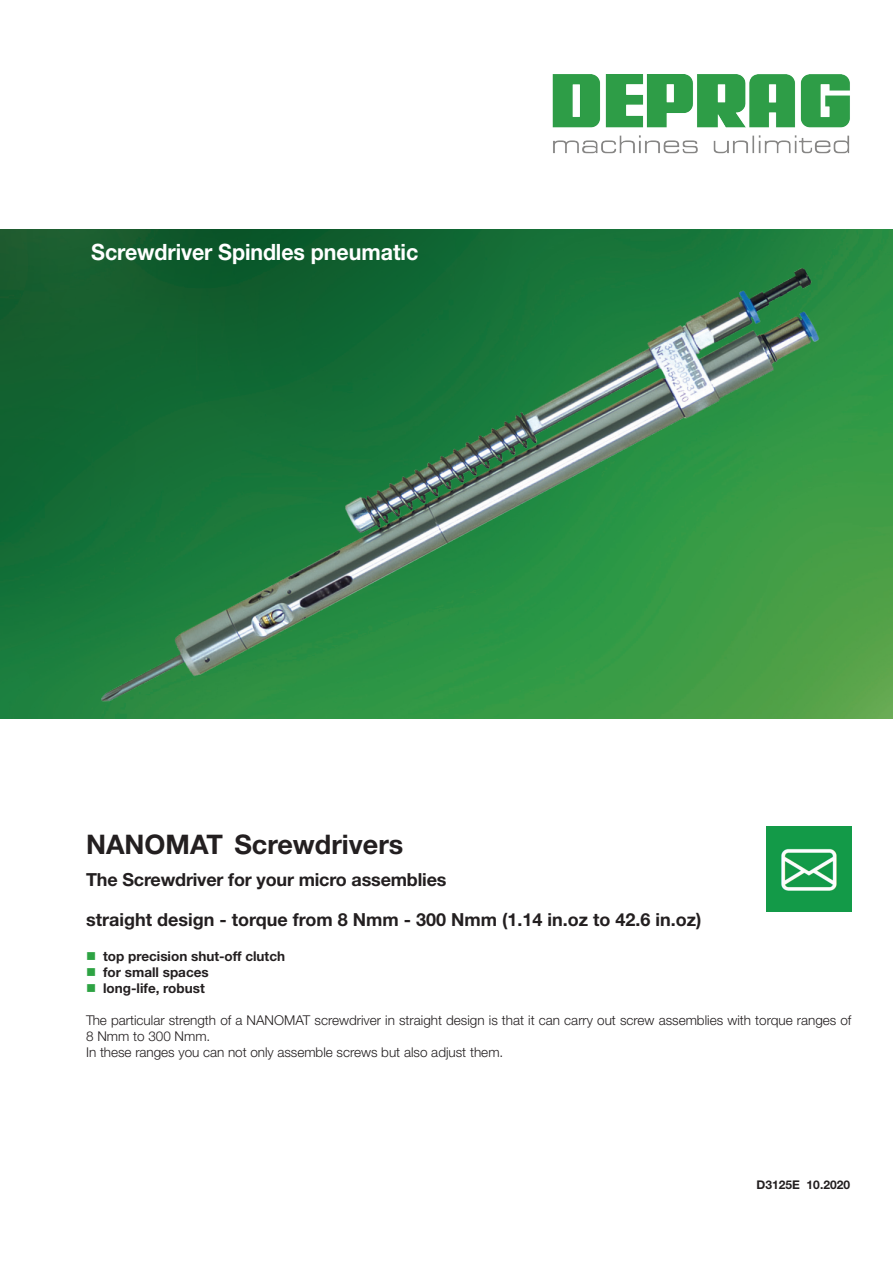
<style>
.page{position:relative;width:893px;height:1263px;background:#fff}
.page>*{position:absolute;margin:0;border:0;box-sizing:border-box;transform-origin:0 0}
.t1{font:700 27px "Helvetica Neue LT Std";color:#231f20}
.t2{font:700 22.5px "Helvetica Neue LT Std";letter-spacing:-.005em;color:#fff;scale:.95 1}
.t3{font:700 18px "Helvetica Neue LT Std";letter-spacing:-.01em;color:#231f20}
.t4{font:300 13.5px/15.9px "Helvetica Neue LT Std";color:#231f20}
.t5{font:700 13.5px "Helvetica Neue LT Std";color:#231f20}
.t6{font:700 12px "Helvetica Neue LT Std";color:#231f20}
.s1{color:#2da343}
</style>
<div class="page">
<img style="left:0;top:230px;width:893px;height:489px">
<img style="left:94px;top:264px;width:756px;height:449px">
<img style="left:766px;top:827px;width:85px;height:85px">
<img style="left:552px;top:74px;width:298px;height:80px">
<h2 class="t2" style="left:91px;top:238px;width:346px">Screwdriver Spindles pneumatic</h2>
<h1 class="t1" style="left:86px;top:828px;width:319px">NANOMAT Screwdrivers</h1>
<h3 class="t3" style="left:86px;top:869px;width:362px">The Screwdriver for your micro assemblies</h3>
<h3 class="t3" style="left:86px;top:909px;width:617px">straight design - torque from 8 Nmm - 300 Nmm (1.14 in.oz to 42.6 in.oz)</h3>
<p class="t5" style="left:86px;top:947px;width:200px"><span class="s1">■</span> top precision shut-off clutch</p>
<p class="t5" style="left:86px;top:963px;width:124px"><span class="s1">■</span> for small spaces</p>
<p class="t5" style="left:86px;top:979px;width:120px"><span class="s1">■</span> long-life, robust</p>
<p class="t4" style="left:86px;top:1011px;width:767px">The particular strength of a NANOMAT screwdriver in straight design is that it can carry out screw assemblies with torque ranges of<br>8 Nmm to 300 Nmm.<br>In these ranges you can not only assemble screws but also adjust them.</p>
<p class="t6" style="left:757px;top:1177px;width:95px">D3125E 10.2020</p>
</div>
